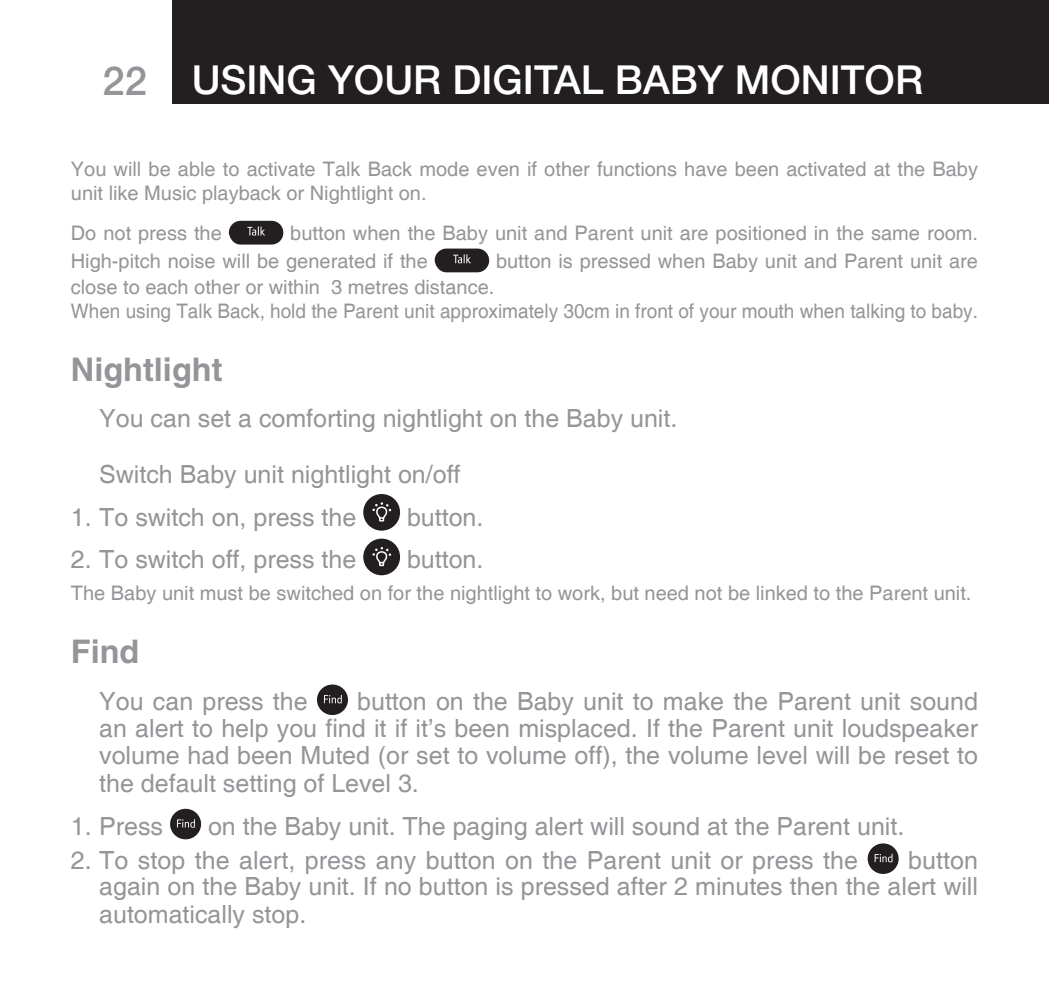
<style>
.page{position:relative;width:1049px;height:993px;background:#fff}
.page>*{position:absolute;margin:0;border:0;box-sizing:border-box;transform-origin:0 0}
.t1{font:500 40px "Helvetica Neue LT Std";color:#fff}
.t2{font:500 40px "Helvetica Neue LT Std";color:#939598}
.t3{font:700 32.5px "Helvetica";color:#939598}
.t4{font:25px/27px "Helvetica";color:#939598;text-align:justify}
.t5{font:20px/24px "Helvetica";color:#939598}
</style>
<div class="page">
<div style="left:172px;top:0;width:877px;height:104px;background:#231f20"></div>
<div style="left:229px;top:221px;width:54px;height:23px;background:#231f20;border-radius:12px"></div>
<svg style="left:247px;top:226px;width:18px;height:9px"></svg>
<div style="left:435px;top:248px;width:54px;height:24px;background:#231f20;border-radius:12px"></div>
<svg style="left:453px;top:254px;width:18px;height:9px"></svg>
<div style="left:363px;top:494px;width:37px;height:36px;background:#231f20;border-radius:50%"></div>
<svg style="left:372px;top:502px;width:19px;height:19px"></svg>
<div style="left:363px;top:538px;width:37px;height:37px;background:#231f20;border-radius:50%"></div>
<svg style="left:372px;top:547px;width:19px;height:19px"></svg>
<div style="left:317px;top:684px;width:31px;height:30px;background:#231f20;border-radius:50%"></div>
<svg style="left:324px;top:694px;width:18px;height:9px"></svg>
<div style="left:170px;top:808px;width:31px;height:31px;background:#231f20;border-radius:50%"></div>
<svg style="left:177px;top:819px;width:18px;height:8px"></svg>
<div style="left:868px;top:843px;width:31px;height:30px;background:#231f20;border-radius:50%"></div>
<svg style="left:874px;top:853px;width:18px;height:9px"></svg>
<h1 class="t2" style="left:102px;top:57px;width:46px">22</h1>
<h1 class="t1" style="left:192px;top:55px;width:367px">USING YOUR DIGITAL</h1>
<h1 class="t1" style="left:615px;top:55px;width:151px">BABY MON</h1>
<h1 class="t1" style="left:830px;top:55px;width:95px">ITOR</h1>
<p class="t5" style="left:71px;top:157px;width:909px">You will be able to activate Talk Back mode even if other functions have been activated at the Baby unit like Music playback or Nightlight on.</p>
<p class="t5" style="left:71px;top:221px;width:152px">Do not press the</p>
<p class="t5" style="left:71px;top:219px;width:909px;line-height:27.8px;text-indent:219px">button when the Baby unit and Parent unit are positioned in the same room.<br>High-pitch noise will be generated if the</p>
<p class="t5" style="left:496px;top:249px;width:483px">button is pressed when Baby unit and Parent unit are</p>
<p class="t5" style="left:71px;top:275px;width:909px">close to each other or within 3 metres distance.<br>When using Talk Back, hold the Parent unit approximately 30cm in front of your mouth when talking to baby.</p>
<h2 class="t3" style="left:71px;top:349px;width:153px">Nightlight</h2>
<p class="t4" style="left:99px;top:405px;width:580px">You can set a comforting nightlight on the Baby unit.</p>
<p class="t4" style="left:99px;top:461px;width:363px">Switch Baby unit nightlight on/off</p>
<p class="t4" style="left:71px;top:504px;width:287px">1. To switch on, press the</p>
<p class="t4" style="left:407px;top:504px;width:78px">button.</p>
<p class="t4" style="left:71px;top:546px;width:287px">2. To switch off, press the</p>
<p class="t4" style="left:407px;top:546px;width:78px">button.</p>
<p class="t5" style="left:71px;top:581px;width:902px">The Baby unit must be switched on for the nightlight to work, but need not be linked to the Parent unit.</p>
<h2 class="t3" style="left:71px;top:631px;width:70px">Find</h2>
<p class="t4" style="left:99px;top:688px;width:210px">You can press the</p>
<p class="t4" style="left:99px;top:688px;width:880px;text-indent:258px">button on the Baby unit to make the Parent unit sound an alert to help you find it if it’s been misplaced. If the Parent unit loudspeaker volume had been Muted (or set to volume off), the volume level will be reset to the default setting of Level 3.</p>
<p class="t4" style="left:71px;top:812px;width:94px">1. Press</p>
<p class="t4" style="left:208px;top:812px;width:698px">on the Baby unit. The paging alert will sound at the Parent unit.</p>
<p class="t4" style="left:71px;top:847px;width:789px">2. To stop the alert, press any button on the Parent unit or press the</p>
<p class="t4" style="left:99px;top:847px;width:880px;text-indent:809px">button again on the Baby unit. If no button is pressed after 2 minutes then the alert will automatically stop.</p>
</div>
